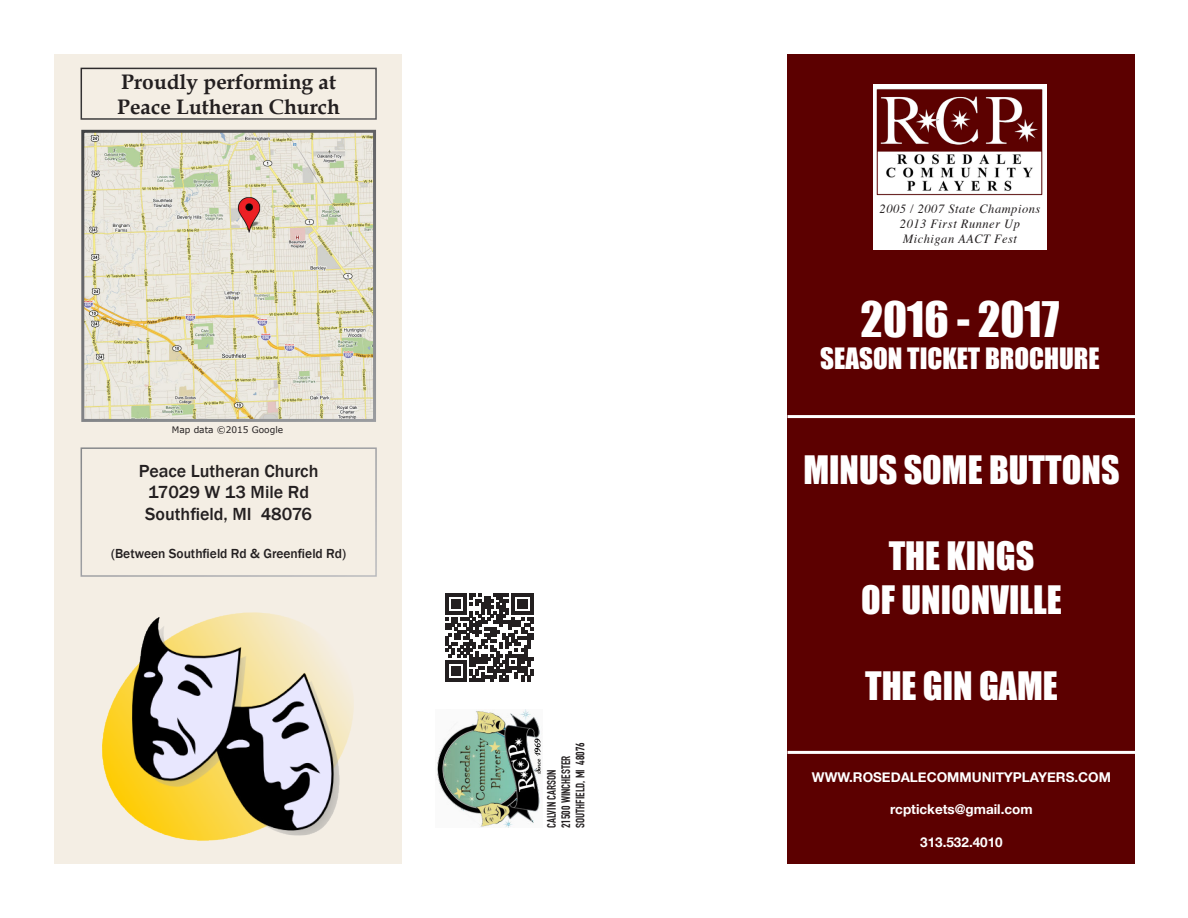
<style>
.page{position:relative;width:1188px;height:918px;background:#fff}
.page>*{position:absolute;margin:0;border:0;box-sizing:border-box;transform-origin:0 0}
.t1{font:45px "Impact";color:#fff}
.t2{font:36px "Impact";color:#fff}
.t3{font:27px "Impact";color:#fff}
.t4{font:700 21px "Book Antiqua";color:#231f20}
.t5{font:500 18px "Franklin Gothic";color:#231f20}
.t6{font:700 13.5px "Helvetica Neue";color:#fff}
.t7{font:500 13.5px "Franklin Gothic";color:#231f20}
.t8{font:italic 12.45px "Times";letter-spacing:.04em;color:#231f20}
.t9{font:700 12px "DIN Condensed";color:#231f20}
.t10{font:9px "Verdana";color:#231f20}
</style>
<div class="page">
<div style="left:54px;top:54px;width:348px;height:810px;background:#f4eee4"></div>
<div style="left:788px;top:54px;width:348px;height:810px;background:#5c0000"></div>
<div style="left:873px;top:199px;width:174px;height:51px;background:#fff"></div>
<img style="left:873px;top:85px;width:174px;height:114px">
<img style="left:85px;top:134px;width:287px;height:284px">
<div style="left:81px;top:130px;width:295px;height:292px;border:3px solid #fff"></div>
<div style="left:81px;top:68px;width:296px;height:52px;border:2px solid #fff"></div>
<div style="left:81px;top:447px;width:296px;height:130px;border:2px solid #fff"></div>
<img style="left:437px;top:709px;width:104px;height:119px">
<img style="left:102px;top:612px;width:252px;height:229px">
<svg style="left:445px;top:594px;width:88px;height:88px"></svg>
<hr style="left:788px;top:751px;width:348px;height:3px;background:#fff">
<hr style="left:788px;top:415px;width:348px;height:3px;background:#fff">
<p class="t4" style="left:121px;top:70px;width:216px">Proudly performing at</p>
<p class="t4" style="left:117px;top:95px;width:224px">Peace Lutheran Church</p>
<p class="t10" style="left:172px;top:424px;width:113px">Map data ©2015 Google</p>
<p class="t5" style="left:139px;top:459px;width:181px">Peace Lutheran Church</p>
<p class="t5" style="left:148px;top:481px;width:162px">17029 W 13 Mile Rd</p>
<p class="t5" style="left:145px;top:503px;width:168px">Southfield, MI 48076</p>
<p class="t7" style="left:111px;top:545px;width:237px">(Between Southfield Rd &amp; Greenfield Rd)</p>
<p class="t9" style="left:573px;top:828px;width:87px;rotate:-90deg">SOUTHFIELD, MI 48076</p>
<p class="t9" style="left:559px;top:828px;width:74px;rotate:-90deg">21500 WINCHESTER</p>
<p class="t9" style="left:544px;top:828px;width:60px;rotate:-90deg">CALVIN CARSON</p>
<p class="t8" style="left:880px;top:198px;width:162px">2005 / 2007 State Champions</p>
<p class="t8" style="left:900px;top:213px;width:122px">2013 First Runner Up</p>
<p class="t8" style="left:903px;top:228px;width:116px">Michigan AACT Fest</p>
<p class="t1" style="left:861px;top:284px;width:200px">2016 - 2017</p>
<p class="t3" style="left:820px;top:338px;width:281px">SEASON TICKET BROCHURE</p>
<p class="t2" style="left:803px;top:442px;width:318px">MINUS SOME BUTTONS</p>
<p class="t2" style="left:889px;top:528px;width:147px">THE KINGS</p>
<p class="t2" style="left:861px;top:572px;width:202px">OF UNIONVILLE</p>
<p class="t2" style="left:865px;top:658px;width:194px">THE GIN GAME</p>
<p class="t6" style="left:812px;top:766px;width:301px">WWW.ROSEDALECOMMUNITYPLAYERS.COM</p>
<p class="t6" style="left:890px;top:799px;width:144px">rcptickets@gmail.com</p>
<p class="t6" style="left:920px;top:831px;width:84px">313.532.4010</p>
</div>
